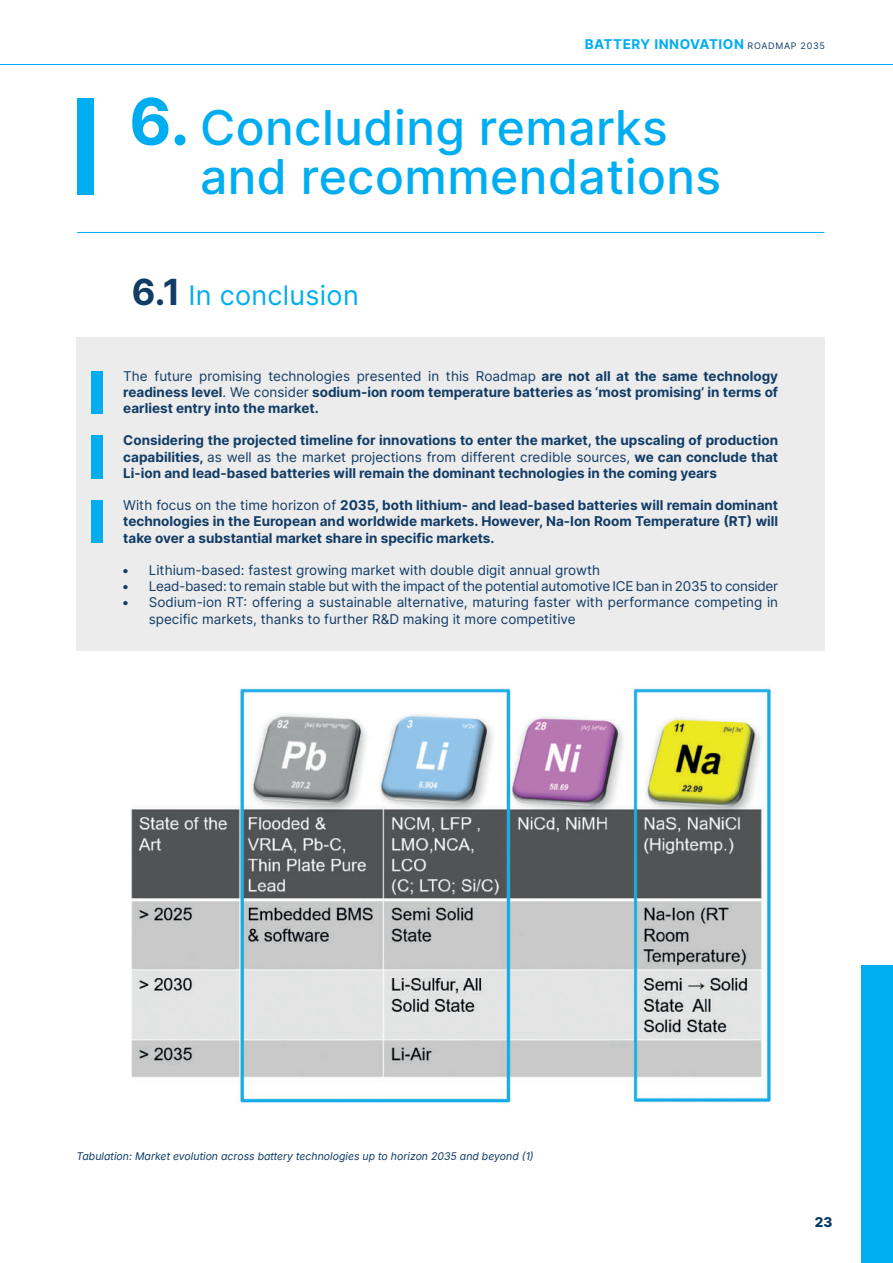
<style>
.page{position:relative;width:893px;height:1263px;background:#fff}
.page>*{position:absolute;margin:0;border:0;box-sizing:border-box;transform-origin:0 0}
.t1{font:700 64.5px "Inter";color:#00adf0}
.t2{font:500 48px/49.5px "Inter";letter-spacing:.01em;color:#00adf0}
.t3{font:27px "Inter";letter-spacing:.01em;color:#00aeef}
.t4{font:700 13.5px/16.2px "Inter";color:#113c66;text-align:justify}
.t5{font:13.5px/16.2px "Inter";color:#113c66}
.t6{font:13.5px "Inter";letter-spacing:-.02em;color:#113c66}
.t7{font:700 13.5px "Inter";letter-spacing:.04em;color:#00adf0}
.t8{font:800 13.5px "Inter";color:#003666}
.t9{font:italic 10.5px "Inter";color:#113c66}
.s1{font-weight:400;font-size:9px;color:#113c66}
.s2{font-weight:700;font-size:36px;color:#113c66}
.s3{font-weight:400}
</style>
<div class="page">
<hr style="left:0;top:64px;width:893px;height:1px;background:#00aeef">
<div style="left:861px;top:965px;width:32px;height:298px;background:#00adf0"></div>
<div style="left:77px;top:337px;width:748px;height:314px;background:#edecec"></div>
<hr style="left:77px;top:232px;width:747px;height:1px;background:#00aeef">
<div style="left:77px;top:98px;width:16px;height:97px;background:#00adf0"></div>
<div style="left:91px;top:435px;width:12px;height:43px;background:#00adf0"></div>
<div style="left:91px;top:500px;width:12px;height:42px;background:#00adf0"></div>
<div style="left:91px;top:371px;width:12px;height:42px;background:#00adf0"></div>
<img style="left:131px;top:688px;width:640px;height:416px">
<p class="t7" style="left:585px;top:34px;width:242px">BATTERY INNOVATION <span class="s1">ROADMAP 2035</span></p>
<h1 class="t1" style="left:129px;top:74px;width:62px">6.</h1>
<h2 class="t2" style="left:200px;top:102px;width:523px">Concluding remarks and recommendations</h2>
<h3 class="t3" style="left:132px;top:275px;width:228px"><span class="s2">6.1</span> In conclusion</h3>
<p class="t4" style="left:123px;top:367px;width:656px"><span class="s3">The future promising technologies presented in this Roadmap</span> are not all at the same technology readiness level<span class="s3">. We consider</span> sodium-ion room temperature batteries as ‘most promising’ in terms of earliest entry into the market.</p>
<p class="t4" style="left:123px;top:432px;width:656px">Considering the projected timeline for innovations to enter the market, the upscaling of production capabilities, <span class="s3">as well as the market projections from different credible sources,</span> we can conclude that Li-ion and lead-based batteries will remain the dominant technologies in the coming years</p>
<p class="t4" style="left:123px;top:497px;width:656px"><span class="s3">With focus on the time horizon of</span> 2035, both lithium- and lead-based batteries will remain dominant technologies in the European and worldwide markets. However, Na-Ion Room Temperature (RT) will take over a substantial market share in specific markets.</p>
<p class="t5" style="left:122px;top:562px;width:480px">• Lithium-based: fastest growing market with double digit annual growth</p>
<p class="t6" style="left:122px;top:576px;width:658px">• Lead-based: to remain stable but with the impact of the potential automotive ICE ban in 2035 to consider</p>
<p class="t5" style="left:149px;top:594px;width:631px;text-indent:-27px">• Sodium-ion RT: offering a sustainable alternative, maturing faster with performance competing in specific markets, thanks to further R&amp;D making it more competitive</p>
<p class="t9" style="left:77px;top:1148px;width:459px">Tabulation: Market evolution across battery technologies up to horizon 2035 and beyond (1)</p>
<p class="t8" style="left:815px;top:1212px;width:19px">23</p>
</div>
